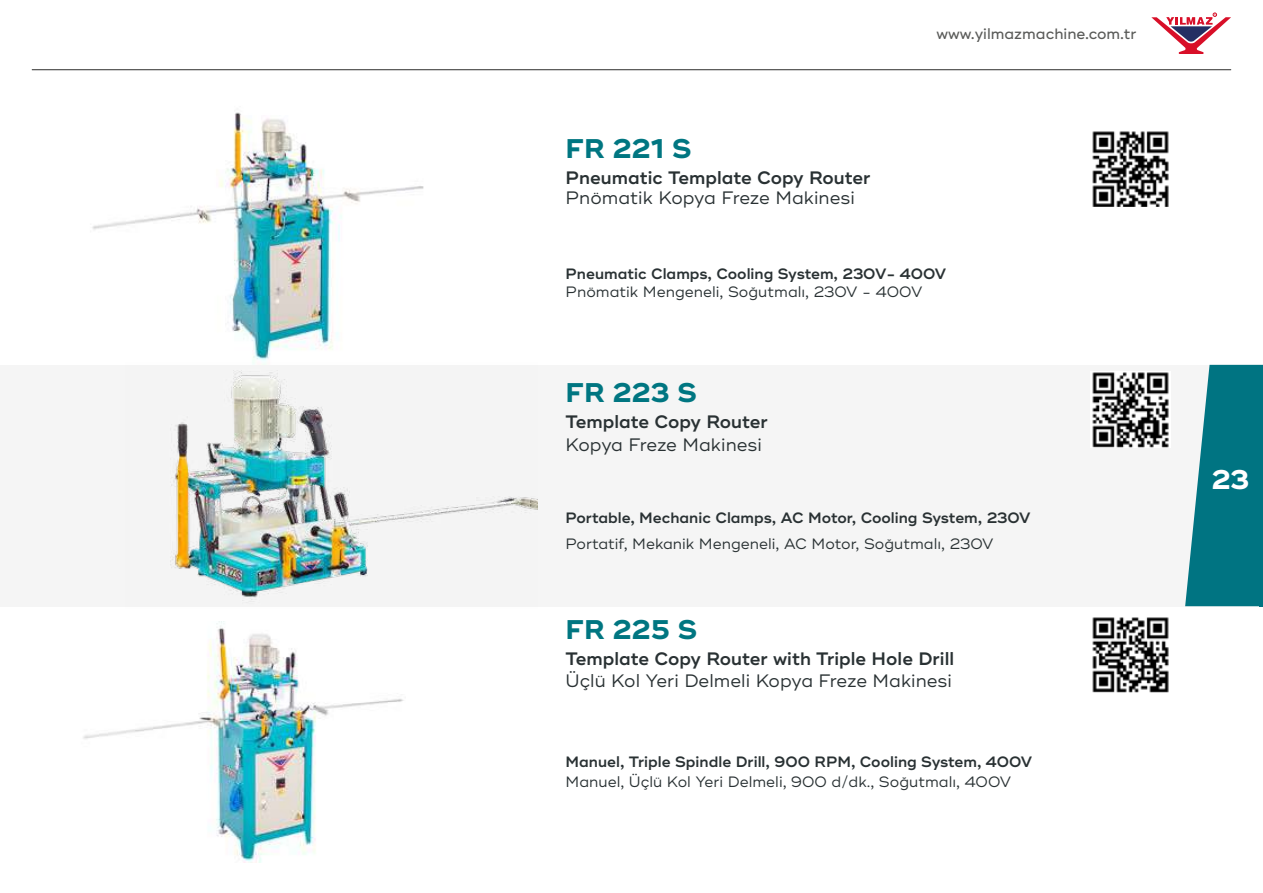
<style>
.page{position:relative;width:1263px;height:893px;background:#fff}
.page>*{position:absolute;margin:0;border:0;box-sizing:border-box;transform-origin:0 0}
.t1{font:700 27px "Ridley Grotesk";letter-spacing:-.005em;color:#007681}
.t2{font:700 27px "Ridley Grotesk";color:#fff}
.t3{font:600 18px "Ridley Grotesk";color:#293133}
.t4{font:18px "Ridley Grotesk";color:#293133}
.t5{font:600 15px "Ridley Grotesk";color:#293133}
.t6{font:15px "Ridley Grotesk";color:#293133}
.t7{font:500 15px "Ridley Grotesk";color:#595a58}
</style>
<div class="page">
<hr style="left:32px;top:69px;width:1199px;height:1px;background:#595a58">
<svg style="left:1185px;top:365px;width:74px;height:241px"></svg>
<svg style="left:1151px;top:13px;width:80px;height:41px"></svg>
<hr style="left:1259px;top:365px;width:4px;height:241px;background:#007482">
<img style="left:92px;top:112px;width:332px;height:251px">
<img style="left:1092px;top:131px;width:77px;height:76px">
<img style="left:1092px;top:372px;width:77px;height:75px">
<img style="left:1092px;top:617px;width:77px;height:75px">
<img style="left:83px;top:621px;width:321px;height:242px">
<img style="left:126px;top:363px;width:411px;height:244px">
<h1 class="t1" style="left:566px;top:132px;width:127px">FR 221 S</h1>
<p class="t3" style="left:566px;top:167px;width:306px">Pneumatic Template Copy Router</p>
<p class="t4" style="left:566px;top:187px;width:291px">Pnömatik Kopya Freze Makinesi</p>
<p class="t7" style="left:936px;top:25px;width:201px">www.yilmazmachine.com.tr</p>
<p class="t5" style="left:566px;top:265px;width:382px">Pneumatic Clamps, Cooling System, 230V- 400V</p>
<p class="t6" style="left:566px;top:283px;width:358px">Pnömatik Mengeneli, Soğutmalı, 230V - 400V</p>
<h1 class="t1" style="left:566px;top:376px;width:133px">FR 223 S</h1>
<p class="t3" style="left:566px;top:411px;width:204px">Template Copy Router</p>
<p class="t4" style="left:566px;top:433px;width:198px">Kopya Freze Makinesi</p>
<p class="t5" style="left:566px;top:509px;width:467px">Portable, Mechanic Clamps, AC Motor, Cooling System, 230V</p>
<p class="t6" style="left:566px;top:534px;width:429px">Portatif, Mekanik Mengeneli, AC Motor, Soğutmalı, 230V</p>
<h1 class="t1" style="left:566px;top:614px;width:133px">FR 225 S</h1>
<p class="t3" style="left:566px;top:648px;width:390px">Template Copy Router with Triple Hole Drill</p>
<p class="t4" style="left:566px;top:670px;width:388px">Üçlü Kol Yeri Delmeli Kopya Freze Makinesi</p>
<p class="t5" style="left:566px;top:752px;width:468px">Manuel, Triple Spindle Drill, 900 RPM, Cooling System, 400V</p>
<p class="t6" style="left:566px;top:773px;width:447px">Manuel, Üçlü Kol Yeri Delmeli, 900 d/dk., Soğutmalı, 400V</p>
<h1 class="t2" style="left:1211px;top:463px;width:39px">23</h1>
</div>
